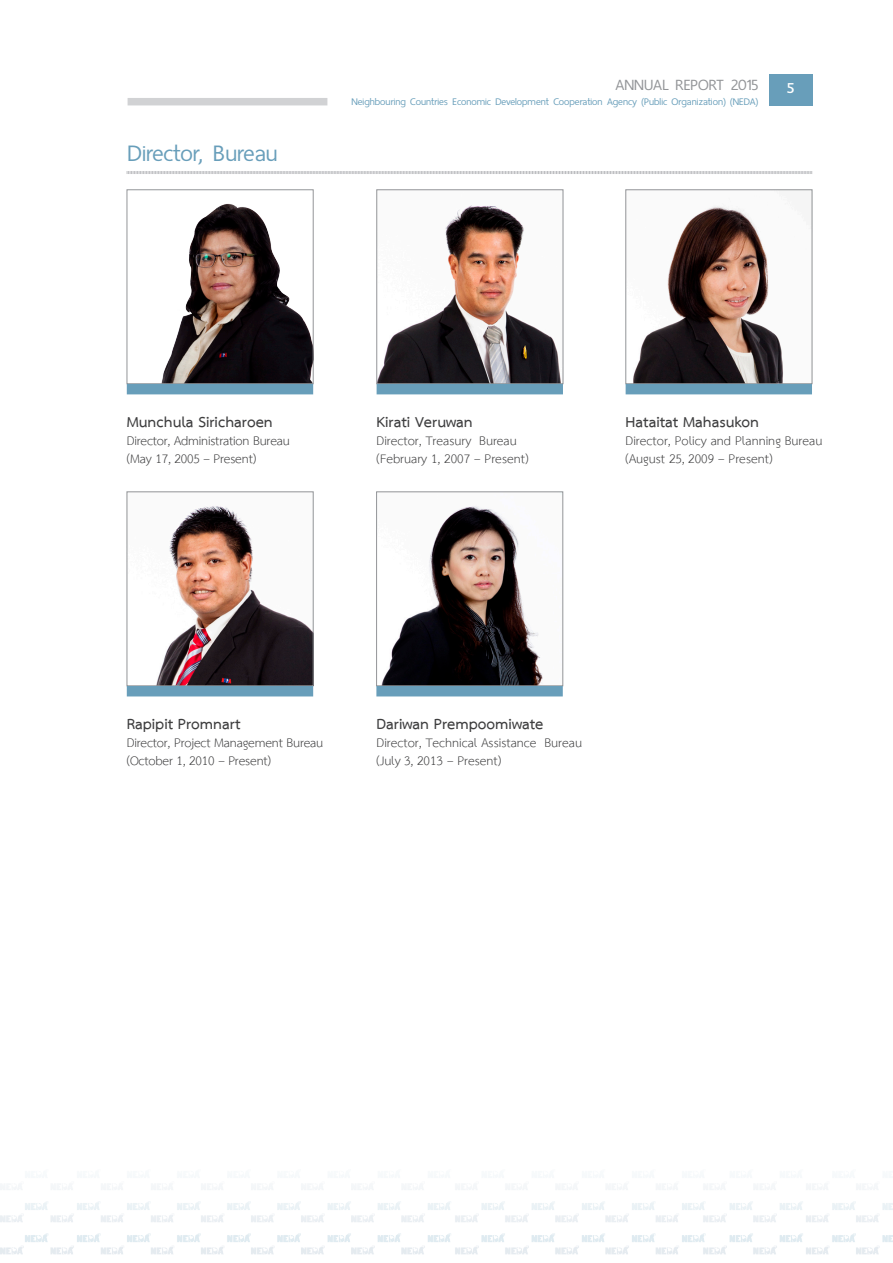
<style>
.page{position:relative;width:893px;height:1263px;background:#fff}
.page>*{position:absolute;margin:0;border:0;box-sizing:border-box;transform-origin:0 0}
.sub_title{font:31.5px "Thai Sans Neue";color:#689eba}
.คณะกรรมการ{font:700 21px "TH Sarabun New";color:#3e3e3f}
.t1{font:20.85px "Thai Sans Neue";color:#939598}
.คณะกรรมการ_02{font:18px "TH Sarabun New";color:#3e3e3f}
.t2{font:18px "RSU";color:#fff}
.t3{font:13.5px "Thai Sans Neue";color:#689eba}
</style>
<div class="page">
<img style="left:0;top:1185px;width:893px;height:70px">
<svg style="left:127px;top:171px;width:685px;height:3px;background:#d2d2d4"></svg>
<img style="left:161px;top:203px;width:150px;height:179px">
<div style="left:127px;top:190px;width:186px;height:194px;border:1px solid #939598"></div>
<img style="left:156px;top:506px;width:155px;height:178px">
<div style="left:127px;top:492px;width:186px;height:194px;border:1px solid #939598"></div>
<img style="left:381px;top:506px;width:162px;height:178px">
<div style="left:376px;top:492px;width:187px;height:194px;border:1px solid #939598"></div>
<img style="left:379px;top:205px;width:182px;height:177px">
<div style="left:377px;top:190px;width:186px;height:194px;border:1px solid #939598"></div>
<img style="left:633px;top:206px;width:150px;height:176px">
<div style="left:626px;top:190px;width:186px;height:194px;border:1px solid #939598"></div>
<div style="left:127px;top:384px;width:186px;height:10px;background:#689eba"></div>
<div style="left:127px;top:686px;width:186px;height:10px;background:#689eba"></div>
<div style="left:376px;top:686px;width:187px;height:10px;background:#689eba"></div>
<div style="left:377px;top:384px;width:186px;height:10px;background:#689eba"></div>
<div style="left:626px;top:384px;width:186px;height:10px;background:#689eba"></div>
<div style="left:769px;top:74px;width:43px;height:31px;background:#689eba"></div>
<div style="left:128px;top:98px;width:199px;height:7px;background:#d1d2d4"></div>
<p class="sub_title" style="left:128px;top:129px;width:152px">Director, Bureau</p>
<p class="t1" style="left:615px;top:69px;width:144px">ANNUAL REPORT 2015</p>
<p class="t3" style="left:351px;top:91px;width:408px">Neighbouring Countries Economic Development Cooperation Agency (Public Organization) (NEDA)</p>
<p class="t2" style="left:786px;top:76px;width:10px">5</p>
<p class="คณะกรรมการ" style="left:127px;top:409px;width:148px">Munchula Siricharoen</p>
<p class="คณะกรรมการ_02" style="left:127px;top:430px;width:165px">Director, Administration Bureau</p>
<p class="คณะกรรมการ_02" style="left:127px;top:448px;width:131px">(May 17, 2005 – Present)</p>
<p class="คณะกรรมการ" style="left:377px;top:409px;width:98px">Kirati Veruwan</p>
<p class="คณะกรรมการ_02" style="left:377px;top:430px;width:142px">Director, Treasury Bureau</p>
<p class="คณะกรรมการ_02" style="left:377px;top:448px;width:153px">(February 1, 2007 – Present)</p>
<p class="คณะกรรมการ" style="left:626px;top:409px;width:135px">Hataitat Mahasukon</p>
<p class="คณะกรรมการ_02" style="left:626px;top:430px;width:198px">Director, Policy and Planning Bureau</p>
<p class="คณะกรรมการ_02" style="left:626px;top:448px;width:148px">(August 25, 2009 – Present)</p>
<p class="คณะกรรมการ" style="left:127px;top:711px;width:115px">Rapipit Promnart</p>
<p class="คณะกรรมการ_02" style="left:127px;top:732px;width:198px">Director, Project Management Bureau</p>
<p class="คณะกรรมการ_02" style="left:127px;top:750px;width:146px">(October 1, 2010 – Present)</p>
<p class="คณะกรรมการ" style="left:377px;top:711px;width:168px">Dariwan Prempoomiwate</p>
<p class="คณะกรรมการ_02" style="left:377px;top:732px;width:207px">Director, Technical Assistance Bureau</p>
<p class="คณะกรรมการ_02" style="left:377px;top:750px;width:126px">(July 3, 2013 – Present)</p>
</div>
